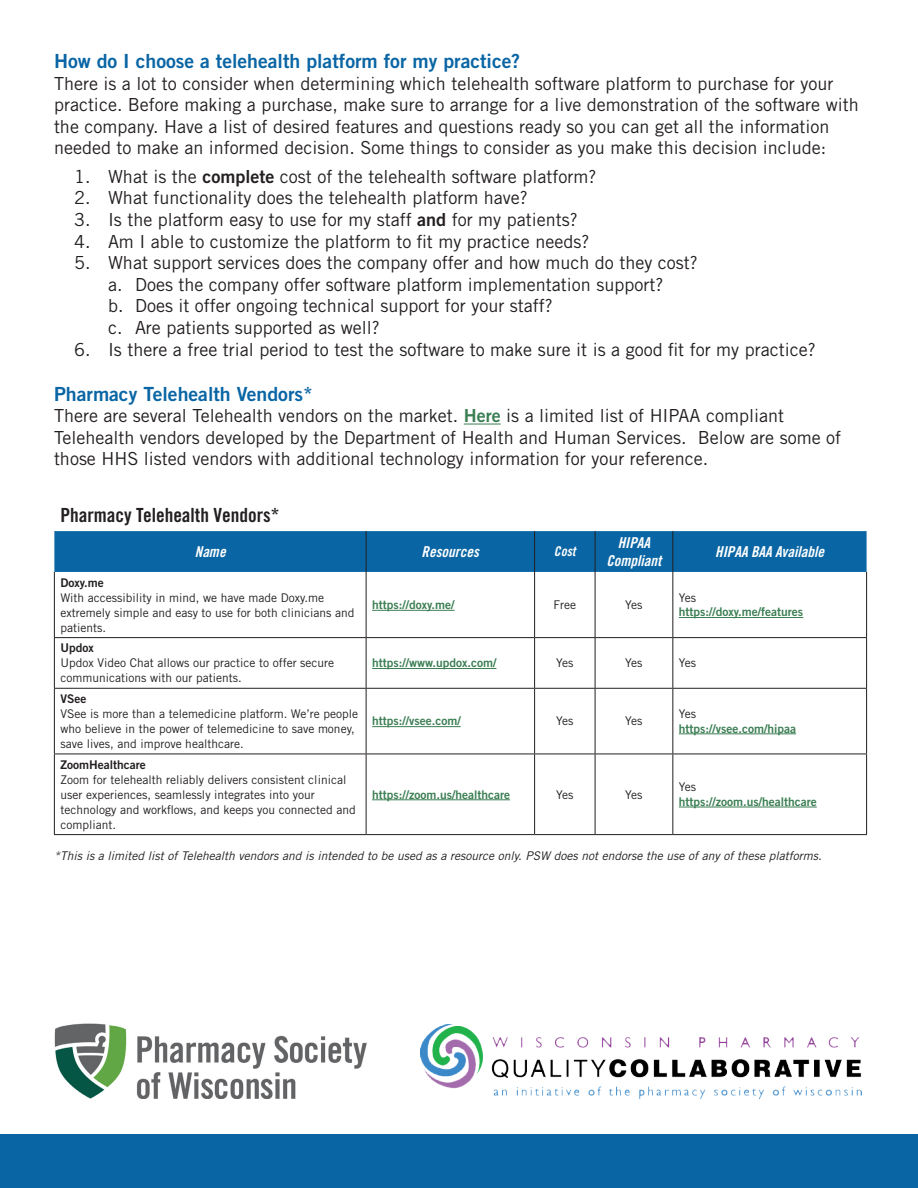
<style>
.page{position:relative;width:918px;height:1188px;background:#fff}
.page>*{position:absolute;margin:0;border:0;box-sizing:border-box;transform-origin:0 0}
.t1{font:19.5px "Trade Gothic LT Std Bd 2";color:#0965a4}
.Table_Head{font:19.5px "Trade Gothic LT Std Bd Cn 20";color:#231f20}
.t2{font:18px/21.6px "Trade Gothic LT Std";color:#231f20}
.Table_Subhead{font:15px "Trade Gothic LT Std Bd Cn 20 Obl";color:#fff}
.Table_Subhead-2{font:13.5px "Trade Gothic LT Std Bd Cn 20 Obl";color:#fff}
.Table_Body{font:12px/15px "Trade Gothic LT Std";color:#231f20}
.t3{font:12px "Trade Gothic LT Std Bd 2";color:#3b7e53}
.Table_Body-2{font:italic 12px "Trade Gothic LT Std";color:#231f20}
.Table_Body-3{font:12px "Trade Gothic LT Std Bd 2";color:#231f20}
.s1{font-family:"Trade Gothic LT Std Bd 2"}
.s2{font-family:"Trade Gothic LT Std Bd 2";color:#3b7e53}
</style>
<div class="page">
<hr style="left:464px;top:424px;width:37px;height:1px;background:#3b7e53">
<img style="left:54px;top:1023px;width:313px;height:76px">
<img style="left:420px;top:1025px;width:441px;height:73px">
<div style="left:54px;top:531px;width:813px;height:41px;background:#0965a4"></div>
<hr style="left:366px;top:531px;width:1px;height:41px;background:#231f20">
<hr style="left:534px;top:531px;width:1px;height:41px;background:#231f20">
<hr style="left:595px;top:531px;width:1px;height:41px;background:#231f20">
<hr style="left:672px;top:531px;width:1px;height:41px;background:#231f20">
<hr style="left:54px;top:572px;width:1px;height:65px;background:#231f20">
<hr style="left:366px;top:572px;width:1px;height:65px;background:#231f20">
<hr style="left:534px;top:572px;width:1px;height:65px;background:#231f20">
<hr style="left:595px;top:572px;width:1px;height:65px;background:#231f20">
<hr style="left:672px;top:572px;width:1px;height:65px;background:#231f20">
<hr style="left:866px;top:572px;width:1px;height:65px;background:#231f20">
<hr style="left:54px;top:637px;width:312px;height:1px;background:#231f20">
<hr style="left:54px;top:638px;width:1px;height:50px;background:#231f20">
<hr style="left:366px;top:637px;width:169px;height:1px;background:#231f20">
<hr style="left:366px;top:638px;width:1px;height:50px;background:#231f20">
<hr style="left:535px;top:637px;width:60px;height:1px;background:#231f20">
<hr style="left:534px;top:638px;width:1px;height:50px;background:#231f20">
<hr style="left:595px;top:637px;width:78px;height:1px;background:#231f20">
<hr style="left:595px;top:638px;width:1px;height:50px;background:#231f20">
<hr style="left:673px;top:637px;width:194px;height:1px;background:#231f20">
<hr style="left:672px;top:638px;width:1px;height:50px;background:#231f20">
<hr style="left:866px;top:638px;width:1px;height:50px;background:#231f20">
<hr style="left:54px;top:688px;width:312px;height:1px;background:#231f20">
<hr style="left:54px;top:689px;width:1px;height:65px;background:#231f20">
<hr style="left:366px;top:688px;width:169px;height:1px;background:#231f20">
<hr style="left:366px;top:689px;width:1px;height:65px;background:#231f20">
<hr style="left:535px;top:688px;width:60px;height:1px;background:#231f20">
<hr style="left:534px;top:689px;width:1px;height:65px;background:#231f20">
<hr style="left:595px;top:688px;width:78px;height:1px;background:#231f20">
<hr style="left:595px;top:689px;width:1px;height:65px;background:#231f20">
<hr style="left:673px;top:688px;width:194px;height:1px;background:#231f20">
<hr style="left:672px;top:689px;width:1px;height:65px;background:#231f20">
<hr style="left:866px;top:689px;width:1px;height:65px;background:#231f20">
<hr style="left:54px;top:754px;width:312px;height:1px;background:#231f20">
<hr style="left:54px;top:754px;width:1px;height:80px;background:#231f20">
<hr style="left:366px;top:754px;width:169px;height:1px;background:#231f20">
<hr style="left:366px;top:754px;width:1px;height:80px;background:#231f20">
<hr style="left:535px;top:754px;width:60px;height:1px;background:#231f20">
<hr style="left:534px;top:754px;width:1px;height:80px;background:#231f20">
<hr style="left:595px;top:754px;width:78px;height:1px;background:#231f20">
<hr style="left:595px;top:754px;width:1px;height:80px;background:#231f20">
<hr style="left:673px;top:754px;width:194px;height:1px;background:#231f20">
<hr style="left:672px;top:754px;width:1px;height:80px;background:#231f20">
<hr style="left:866px;top:754px;width:1px;height:80px;background:#231f20">
<hr style="left:54px;top:834px;width:312px;height:1px;background:#231f20">
<hr style="left:366px;top:834px;width:169px;height:1px;background:#231f20">
<hr style="left:535px;top:834px;width:60px;height:1px;background:#231f20">
<hr style="left:595px;top:834px;width:78px;height:1px;background:#231f20">
<hr style="left:673px;top:834px;width:194px;height:1px;background:#231f20">
<hr style="left:372px;top:610px;width:83px;height:1px;background:#3b7e53">
<hr style="left:679px;top:617px;width:124px;height:1px;background:#3b7e53">
<hr style="left:372px;top:668px;width:124px;height:1px;background:#3b7e53">
<hr style="left:372px;top:726px;width:89px;height:1px;background:#3b7e53">
<hr style="left:679px;top:734px;width:117px;height:1px;background:#3b7e53">
<hr style="left:372px;top:800px;width:138px;height:1px;background:#3b7e53">
<hr style="left:679px;top:807px;width:138px;height:1px;background:#3b7e53">
<div style="left:0;top:1134px;width:918px;height:54px;background:#0965a4"></div>
<p class="t1" style="left:54px;top:49px;width:468px">How do I choose a telehealth platform for my practice?</p>
<p class="t2" style="left:54px;top:72px;width:806px">There is a lot to consider when determining which telehealth software platform to purchase for your practice. Before making a purchase, make sure to arrange for a live demonstration of the software with the company. Have a list of desired features and questions ready so you can get all the information needed to make an informed decision. Some things to consider as you make this decision include:</p>
<p class="t2" style="left:74px;top:165px;width:524px">1. What is the <span class="s1">complete</span> cost of the telehealth software platform?</p>
<p class="t2" style="left:74px;top:187px;width:455px">2. What functionality does the telehealth platform have?</p>
<p class="t2" style="left:74px;top:209px;width:505px">3. Is the platform easy to use for my staff <span class="s1">and</span> for my patients?</p>
<p class="t2" style="left:74px;top:230px;width:517px">4. Am I able to customize the platform to fit my practice needs?</p>
<p class="t2" style="left:74px;top:252px;width:625px">5. What support services does the company offer and how much do they cost?</p>
<p class="t2" style="left:108px;top:273px;width:557px">a. Does the company offer software platform implementation support?</p>
<p class="t2" style="left:108px;top:295px;width:446px">b. Does it offer ongoing technical support for your staff?</p>
<p class="t2" style="left:108px;top:317px;width:273px">c. Are patients supported as well?</p>
<p class="t2" style="left:74px;top:338px;width:743px">6. Is there a free trial period to test the software to make sure it is a good fit for my practice?</p>
<p class="t1" style="left:54px;top:382px;width:260px">Pharmacy Telehealth Vendors*</p>
<p class="t2" style="left:54px;top:405px;width:789px">There are several Telehealth vendors on the market. <span class="s2">Here</span> is a limited list of HIPAA compliant<br>Telehealth vendors developed by the Department of Health and Human Services. Below are some of those HHS listed vendors with additional technology information for your reference.</p>
<p class="Table_Head" style="left:60px;top:503px;width:221px">Pharmacy Telehealth Vendors*</p>
<p class="Table_Subhead" style="left:195px;top:542px;width:32px">Name</p>
<p class="Table_Subhead" style="left:422px;top:542px;width:59px">Resources</p>
<p class="Table_Subhead-2" style="left:554px;top:543px;width:23px">Cost</p>
<p class="Table_Subhead" style="left:618px;top:533px;width:34px">HIPAA</p>
<p class="Table_Subhead" style="left:606px;top:551px;width:56px">Compliant</p>
<p class="Table_Subhead" style="left:715px;top:542px;width:110px">HIPAA BAA Available</p>
<p class="Table_Body-3" style="left:60px;top:575px;width:45px">Doxy.me</p>
<p class="Table_Body" style="left:60px;top:590px;width:296px">With accessibility in mind, we have made Doxy.me extremely simple and easy to use for both clinicians and patients.</p>
<p class="t3" style="left:372px;top:597px;width:84px">https://doxy.me/</p>
<p class="Table_Body" style="left:554px;top:597px;width:24px">Free</p>
<p class="Table_Body" style="left:625px;top:597px;width:19px">Yes</p>
<p class="Table_Body" style="left:679px;top:590px;width:19px">Yes</p>
<p class="t3" style="left:679px;top:605px;width:126px">https://doxy.me/features</p>
<p class="Table_Body-3" style="left:60px;top:641px;width:35px">Updox</p>
<p class="Table_Body" style="left:60px;top:655px;width:275px">Updox Video Chat allows our practice to offer secure communications with our patients.</p>
<p class="t3" style="left:372px;top:656px;width:126px">https://www.updox.com/</p>
<p class="Table_Body" style="left:556px;top:655px;width:19px">Yes</p>
<p class="Table_Body" style="left:625px;top:655px;width:19px">Yes</p>
<p class="Table_Body" style="left:679px;top:655px;width:19px">Yes</p>
<p class="Table_Body-3" style="left:60px;top:691px;width:28px">VSee</p>
<p class="Table_Body" style="left:60px;top:706px;width:299px">VSee is more than a telemedicine platform. We’re people who believe in the power of telemedicine to save money, save lives, and improve healthcare.</p>
<p class="t3" style="left:372px;top:714px;width:90px">https://vsee.com/</p>
<p class="Table_Body" style="left:556px;top:714px;width:19px">Yes</p>
<p class="Table_Body" style="left:625px;top:714px;width:19px">Yes</p>
<p class="Table_Body" style="left:679px;top:706px;width:19px">Yes</p>
<p class="t3" style="left:679px;top:721px;width:119px">https://vsee.com/hipaa</p>
<p class="Table_Body-3" style="left:60px;top:757px;width:87px">ZoomHealthcare</p>
<p class="Table_Body" style="left:60px;top:772px;width:297px">Zoom for telehealth reliably delivers consistent clinical user experiences, seamlessly integrates into your technology and workflows, and keeps you connected and compliant.</p>
<p class="t3" style="left:372px;top:787px;width:139px">https://zoom.us/healthcare</p>
<p class="Table_Body" style="left:556px;top:787px;width:19px">Yes</p>
<p class="Table_Body" style="left:625px;top:787px;width:19px">Yes</p>
<p class="Table_Body" style="left:679px;top:779px;width:19px">Yes</p>
<p class="t3" style="left:679px;top:794px;width:139px">https://zoom.us/healthcare</p>
<p class="Table_Body-2" style="left:54px;top:848px;width:769px">*This is a limited list of Telehealth vendors and is intended to be used as a resource only. PSW does not endorse the use of any of these platforms.</p>
</div>
